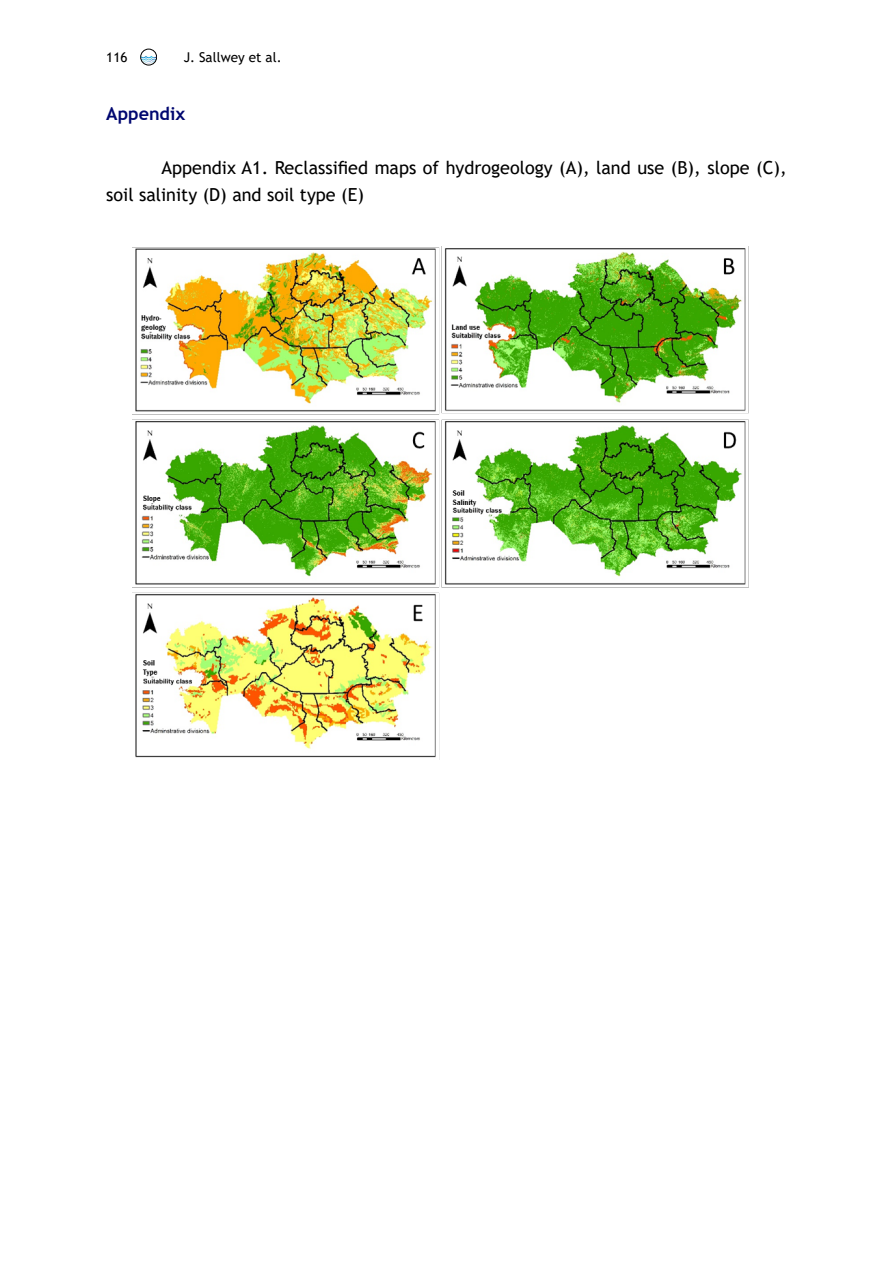
<style>
.page{position:relative;width:893px;height:1263px;background:#fff}
.page>*{position:absolute;margin:0;border:0;box-sizing:border-box;transform-origin:0 0}
.Стиль_абзаца_3{font:18px/27px "Trebuchet MS";color:#000}
.Подзаголовок_синий{font:700 18px "Trebuchet MS";color:#000770}
.t1{font:13.5px "Trebuchet MS";color:#000}
</style>
<div class="page">
<img style="left:141px;top:56px;width:15px;height:8px">
<div style="left:140px;top:49px;width:17px;height:16px;border:1px solid #000;border-radius:50%"></div>
<img style="left:133px;top:246px;width:616px;height:513px">
<p class="t1" style="left:106px;top:49px;width:23px">116</p>
<p class="t1" style="left:184px;top:49px;width:99px">J. Sallwey et al.</p>
<p class="Подзаголовок_синий" style="left:106px;top:102px;width:81px">Appendix</p>
<p class="Стиль_абзаца_3" style="left:106px;top:154px;width:682px;text-indent:55px">Appendix A1. Reclassified maps of hydrogeology (A), land use (B), slope (C), soil salinity (D) and soil type (E)</p>
</div>
